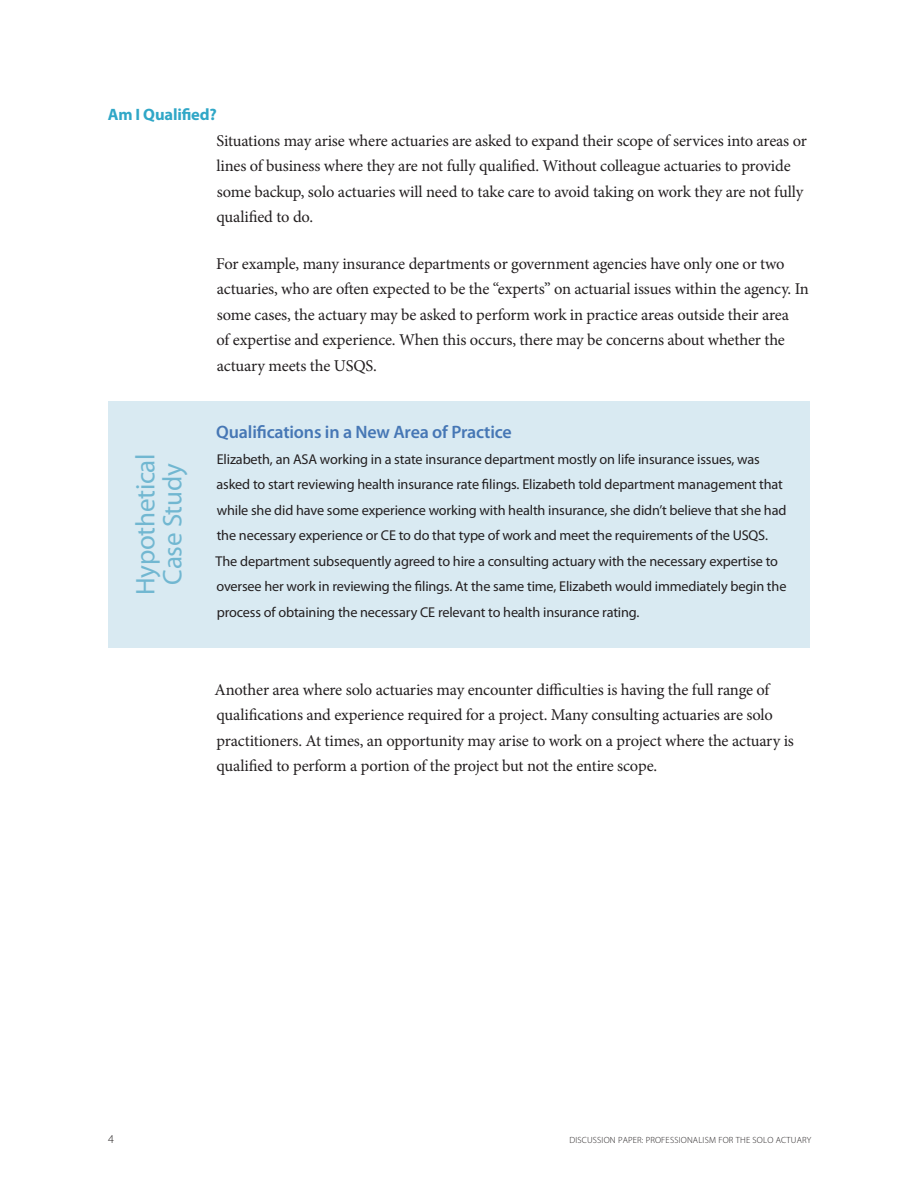
<style>
.page{position:relative;width:918px;height:1188px;background:#fff}
.page>*{position:absolute;margin:0;border:0;box-sizing:border-box;transform-origin:0 0}
.Sub_1_Blueheads{font:27px/27px "Myriad Pro";letter-spacing:-.01em;color:#71b7d1;text-align:center}
.Sub_2_CaseStudy{font:600 18px "Myriad Pro";letter-spacing:-.01em;color:#4677b5}
.Text{font:16.5px/25.5px "Minion Pro";letter-spacing:-.01em;color:#231f20}
.Sub_2_myriad_bold_su{font:700 16.5px "Myriad Pro";letter-spacing:-.01em;color:#30a7c7}
.CaseStudy_text{font:14.25px/25.5px "Myriad Pro";letter-spacing:-.01em;color:#231f20}
.t1{font:300 12px "Myriad Pro";color:#231f20}
.t2{font:300 9px "Myriad Pro";letter-spacing:.02em;color:#231f20}
</style>
<div class="page">
<div style="left:108px;top:401px;width:702px;height:247px;background:#d9eaf2"></div>
<p class="Sub_2_myriad_bold_su" style="left:108px;top:104px;width:111px">Am I Qualified?</p>
<p class="Sub_1_Blueheads" style="left:131px;top:595px;width:143px;rotate:-90deg">Hypothetical<br>Case Study</p>
<p class="Text" style="left:217px;top:128px;width:592px">Situations may arise where actuaries are asked to expand their scope of services into areas or lines of business where they are not fully qualified. Without colleague actuaries to provide some backup, solo actuaries will need to take care to avoid taking on work they are not fully qualified to do.</p>
<p class="Text" style="left:216px;top:251px;width:594px">For example, many insurance departments or government agencies have only one or two actuaries, who are often expected to be the “experts” on actuarial issues within the agency. In some cases, the actuary may be asked to perform work in practice areas outside their area<br>of expertise and experience. When this occurs, there may be concerns about whether the actuary meets the USQS.</p>
<p class="Sub_2_CaseStudy" style="left:216px;top:421px;width:297px">Qualifications in a New Area of Practice</p>
<p class="CaseStudy_text" style="left:216px;top:446px;width:572px">Elizabeth, an ASA working in a state insurance department mostly on life insurance issues, was asked to start reviewing health insurance rate filings. Elizabeth told department management that while she did have some experience working with health insurance, she didn’t believe that she had the necessary experience or CE to do that type of work and meet the requirements of the USQS.<br>The department subsequently agreed to hire a consulting actuary with the necessary expertise to oversee her work in reviewing the filings. At the same time, Elizabeth would immediately begin the process of obtaining the necessary CE relevant to health insurance rating.</p>
<p class="Text" style="left:215px;top:677px;width:581px">Another area where solo actuaries may encounter difficulties is having the full range of qualifications and experience required for a project. Many consulting actuaries are solo practitioners. At times, an opportunity may arise to work on a project where the actuary is qualified to perform a portion of the project but not the entire scope.</p>
<p class="t1" style="left:108px;top:1132px;width:7px">4</p>
<p class="t2" style="left:569px;top:1135px;width:244px">DISCUSSION PAPER: PROFESSIONALISM FOR THE SOLO ACTUARY</p>
</div>
